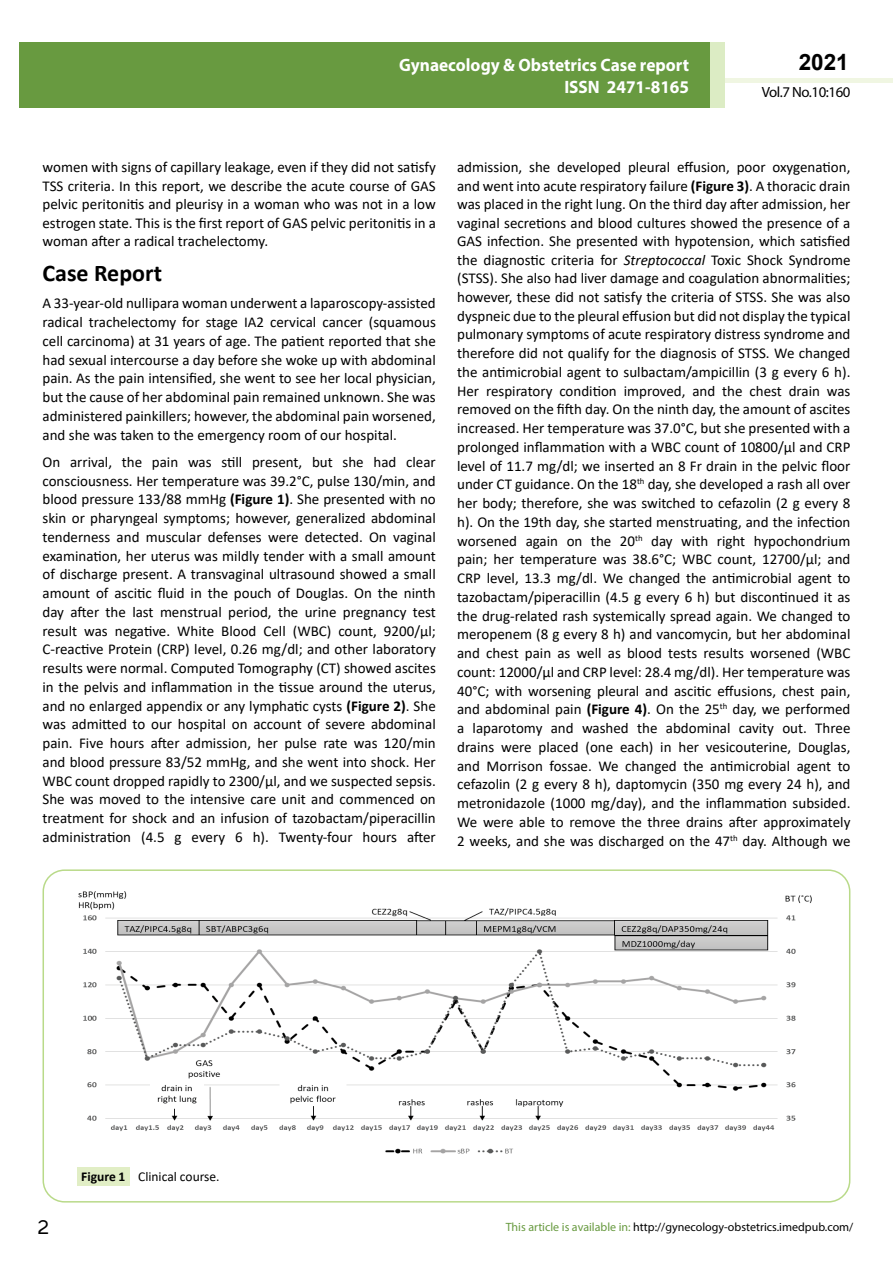
<style>
.page{position:relative;width:893px;height:1263px;background:#fff}
.page>*{position:absolute;margin:0;border:0;box-sizing:border-box;transform-origin:0 0}
.t1{font:25.5px "Tunga";color:#000}
.t2{font:700 24px "Calibri";color:#000}
.t3{font:700 22.5px "Arial";color:#000}
.t4{font:700 18px/21.6px "Myriad Pro";color:#fff;text-align:right;scale:.96 1}
.t5{font:15px/18.8px "Calibri";color:#000;text-align:justify}
.t6{font:14.85px "Myriad Pro";letter-spacing:-.03em;color:#000}
.t7{font:13.5px "Calibri";color:#000}
.t8{font:12px "Myriad Pro";color:#000}
.s1{font-weight:700}
.s2{font-style:italic}
.s3{color:#689a40}
</style>
<div class="page">
<hr style="left:725px;top:78px;width:168px;height:4px;background:#f0f6e2">
<div style="left:709px;top:42px;width:16px;height:66px;background:#dcecc4"></div>
<div style="left:19px;top:42px;width:690px;height:66px;background:#689a40"></div>
<div style="left:43px;top:869px;width:807px;height:333px;border:2px solid #b9da89;border-radius:21px"></div>
<img style="left:78px;top:891px;width:734px;height:263px">
<div style="left:77px;top:1167px;width:53px;height:19px;background:#e1eec5"></div>
<p class="t4" style="left:399px;top:54px;width:303px">Gynaecology &amp; Obstetrics Case report<br>ISSN 2471-8165</p>
<h3 class="t3" style="left:799px;top:46px;width:52px">2021</h3>
<p class="t6" style="left:762px;top:83px;width:90px">Vol.7 No.10:160</p>
<p class="t5" style="left:43px;top:158px;width:395px">women with signs of capillary leakage, even if they did not satisfy TSS criteria. In this report, we describe the acute course of GAS pelvic peritonitis and pleurisy in a woman who was not in a low estrogen state. This is the first report of GAS pelvic peritonitis in a woman after a radical trachelectomy.</p>
<h2 class="t2" style="left:43px;top:256px;width:121px">Case Report</h2>
<p class="t5" style="left:43px;top:294px;width:395px">A 33-year-old nullipara woman underwent a laparoscopy-assisted radical trachelectomy for stage IA2 cervical cancer (squamous cell carcinoma) at 31 years of age. The patient reported that she had sexual intercourse a day before she woke up with abdominal pain. As the pain intensified, she went to see her local physician, but the cause of her abdominal pain remained unknown. She was administered painkillers; however, the abdominal pain worsened, and she was taken to the emergency room of our hospital.</p>
<p class="t5" style="left:43px;top:452px;width:395px">On arrival, the pain was still present, but she had clear consciousness. Her temperature was 39.2°C, pulse 130/min, and blood pressure 133/88 mmHg <span class="s1">(Figure 1)</span>. She presented with no skin or pharyngeal symptoms; however, generalized abdominal tenderness and muscular defenses were detected. On vaginal examination, her uterus was mildly tender with a small amount of discharge present. A transvaginal ultrasound showed a small amount of ascitic fluid in the pouch of Douglas. On the ninth day after the last menstrual period, the urine pregnancy test result was negative. White Blood Cell (WBC) count, 9200/μl; C-reactive Protein (CRP) level, 0.26 mg/dl; and other laboratory results were normal. Computed Tomography (CT) showed ascites in the pelvis and inflammation in the tissue around the uterus, and no enlarged appendix or any lymphatic cysts <span class="s1">(Figure 2)</span>. She was admitted to our hospital on account of severe abdominal pain. Five hours after admission, her pulse rate was 120/min and blood pressure 83/52 mmHg, and she went into shock. Her WBC count dropped rapidly to 2300/μl, and we suspected sepsis.<br>She was moved to the intensive care unit and commenced on treatment for shock and an infusion of tazobactam/piperacillin administration (4.5 g every 6 h). Twenty-four hours after</p>
<p class="t5" style="left:457px;top:158px;width:395px">admission, she developed pleural effusion, poor oxygenation, and went into acute respiratory failure <span class="s1">(Figure 3)</span>. A thoracic drain was placed in the right lung. On the third day after admission, her vaginal secretions and blood cultures showed the presence of a GAS infection. She presented with hypotension, which satisfied the diagnostic criteria for <span class="s2">Streptococcal</span> Toxic Shock Syndrome (STSS). She also had liver damage and coagulation abnormalities; however, these did not satisfy the criteria of STSS. She was also dyspneic due to the pleural effusion but did not display the typical pulmonary symptoms of acute respiratory distress syndrome and therefore did not qualify for the diagnosis of STSS. We changed the antimicrobial agent to sulbactam/ampicillin (3 g every 6 h).<br>Her respiratory condition improved, and the chest drain was removed on the fifth day. On the ninth day, the amount of ascites increased. Her temperature was 37.0°C, but she presented with a prolonged inflammation with a WBC count of 10800/μl and CRP level of 11.7 mg/dl; we inserted an 8 Fr drain in the pelvic floor under CT guidance. On the 18<sup>th</sup> day, she developed a rash all over her body; therefore, she was switched to cefazolin (2 g every 8 h). On the 19th day, she started menstruating, and the infection worsened again on the 20<sup>th</sup> day with right hypochondrium pain; her temperature was 38.6°C; WBC count, 12700/μl; and CRP level, 13.3 mg/dl. We changed the antimicrobial agent to tazobactam/piperacillin (4.5 g every 6 h) but discontinued it as the drug-related rash systemically spread again. We changed to meropenem (8 g every 8 h) and vancomycin, but her abdominal and chest pain as well as blood tests results worsened (WBC count: 12000/μl and CRP level: 28.4 mg/dl). Her temperature was 40°C; with worsening pleural and ascitic effusions, chest pain, and abdominal pain <span class="s1">(Figure 4)</span>. On the 25<sup>th</sup> day, we performed a laparotomy and washed the abdominal cavity out. Three drains were placed (one each) in her vesicouterine, Douglas, and Morrison fossae. We changed the antimicrobial agent to cefazolin (2 g every 8 h), daptomycin (350 mg every 24 h), and metronidazole (1000 mg/day), and the inflammation subsided.<br>We were able to remove the three drains after approximately 2 weeks, and she was discharged on the 47<sup>th</sup> day. Although we</p>
<p class="t7" style="left:81px;top:1167px;width:140px"><span class="s1">Figure 1</span> Clinical course.</p>
<h1 class="t1" style="left:38px;top:1210px;width:13px">2</h1>
<p class="t8" style="left:506px;top:1219px;width:349px"><span class="s3">This article is available in:</span> http://gynecology-obstetrics.imedpub.com/</p>
</div>
